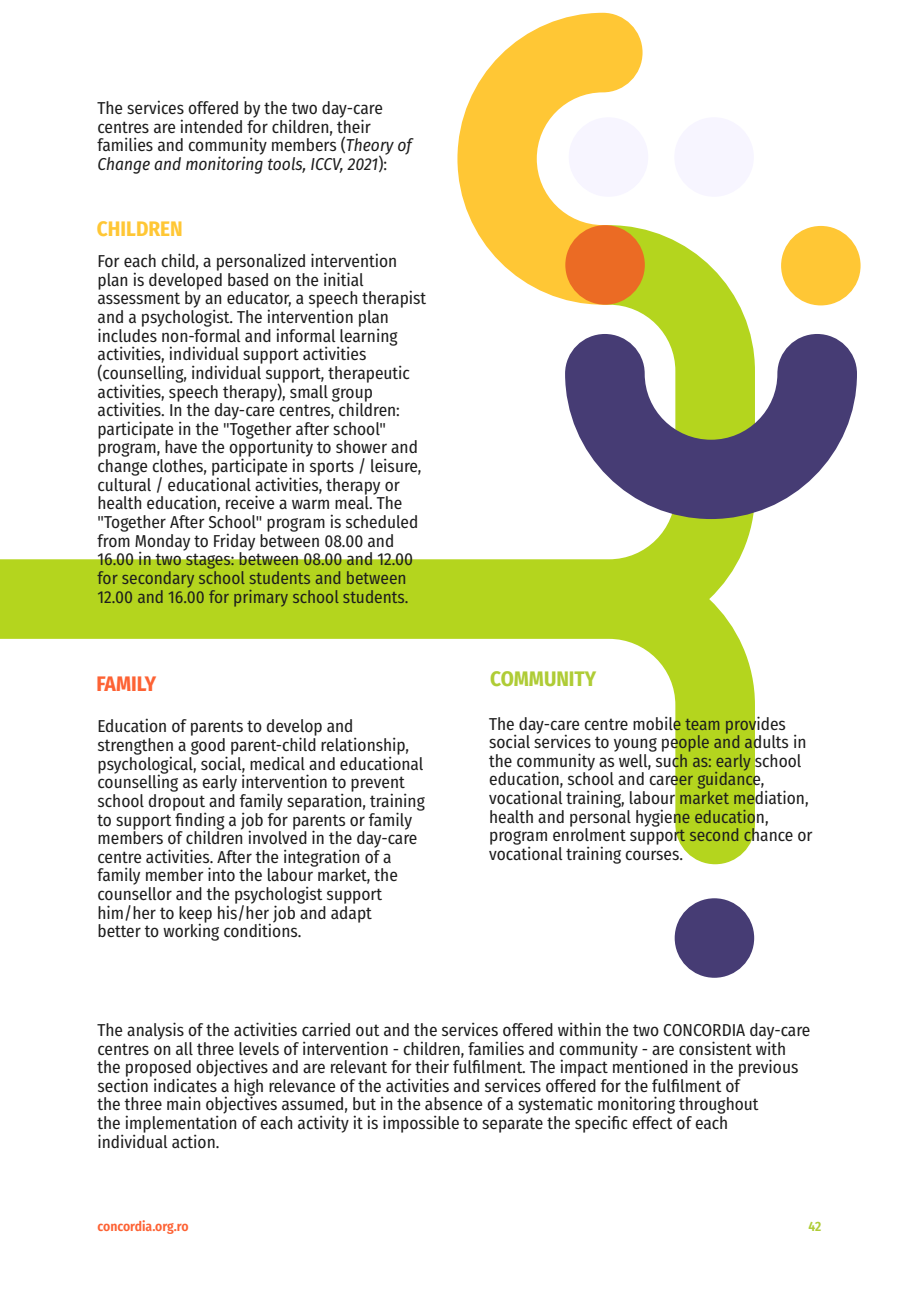
<style>
.page{position:relative;width:919px;height:1289px;background:#fff}
.page>*{position:absolute;margin:0;border:0;box-sizing:border-box;transform-origin:0 0}
.t1{font:700 21px "Fira Sans Condensed";color:#afcc36}
.t2{font:700 21px "Fira Sans Condensed";color:#ffc735}
.t3{font:700 21px "Fira Sans Condensed";color:#fd6234}
.t4{font:17.25px/18.6px "Fira Sans Condensed";color:#1d1d1d}
.t5{font:600 13.5px "Fira Sans Condensed";color:#fd6234}
.t6{font:600 13.5px "Fira Sans Condensed";color:#afcc36}
.s1{font-style:italic}
</style>
<div class="page">
<svg style="left:0;top:229px;width:755px;height:635px"></svg>
<svg style="left:457px;top:13px;width:185px;height:292px;fill:#ffc735"></svg>
<div style="left:565px;top:225px;width:79px;height:80px;background:#eb6b24;border-radius:50%"></div>
<div style="left:568px;top:117px;width:80px;height:80px;background:#f7f5ff;border-radius:50%"></div>
<div style="left:674px;top:117px;width:79px;height:80px;background:#f7f5ff;border-radius:50%"></div>
<svg style="left:565px;top:334px;width:291px;height:185px;fill:#463c74"></svg>
<div style="left:781px;top:226px;width:79px;height:79px;background:#ffc735;border-radius:50%"></div>
<div style="left:674px;top:898px;width:80px;height:79px;background:#463c74;border-radius:50%"></div>
<p class="t4" style="left:97px;top:99px;width:316px">The services offered by the two day-care centres are intended for children, their families and community members (<span class="s1">Theory of Change and monitoring tools, ICCV, 2021</span>):</p>
<p class="t2" style="left:97px;top:216px;width:87px">CHILDREN</p>
<p class="t4" style="left:97px;top:252px;width:330px">For each child, a personalized intervention plan is developed based on the initial assessment by an educator, a speech therapist and a psychologist. The intervention plan includes non-formal and informal learning activities, individual support activities (counselling, individual support, therapeutic activities, speech therapy), small group activities. In the day-care centres, children: participate in the "Together after school" program, have the opportunity to shower and change clothes, participate in sports / leisure, cultural / educational activities, therapy or health education, receive a warm meal. The "Together After School" program is scheduled from Monday to Friday between 08.00 and 16.00 in two stages: between 08.00 and 12.00 for secondary school students and between 12.00 and 16.00 for primary school students.</p>
<p class="t3" style="left:96px;top:671px;width:61px">FAMILY</p>
<p class="t1" style="left:490px;top:666px;width:108px">COMMUNITY</p>
<p class="t4" style="left:97px;top:717px;width:329px">Education of parents to develop and strengthen a good parent-child relationship, psychological, social, medical and educational counselling as early intervention to prevent school dropout and family separation, training to support finding a job for parents or family members of children involved in the day-care centre activities. After the integration of a family member into the labour market, the counsellor and the psychologist support him/her to keep his/her job and adapt<br>better to working conditions.</p>
<p class="t4" style="left:489px;top:714px;width:325px">The day-care centre mobile team provides social services to young people and adults in the community as well, such as: early school education, school and career guidance, vocational training, labour market mediation, health and personal hygiene education, program enrolment support second chance or vocational training courses.</p>
<p class="t4" style="left:97px;top:1020px;width:714px">The analysis of the activities carried out and the services offered within the two CONCORDIA day-care centres on all three levels of intervention - children, families and community - are consistent with the proposed objectives and are relevant for their fulfilment. The impact mentioned in the previous section indicates a high relevance of the activities and services offered for the fulfilment of<br>the three main objectives assumed, but in the absence of a systematic monitoring throughout<br>the implementation of each activity it is impossible to separate the specific effect of each<br>individual action.</p>
<p class="t5" style="left:98px;top:1218px;width:92px">concordia.org.ro</p>
<p class="t6" style="left:808px;top:1218px;width:14px">42</p>
</div>
